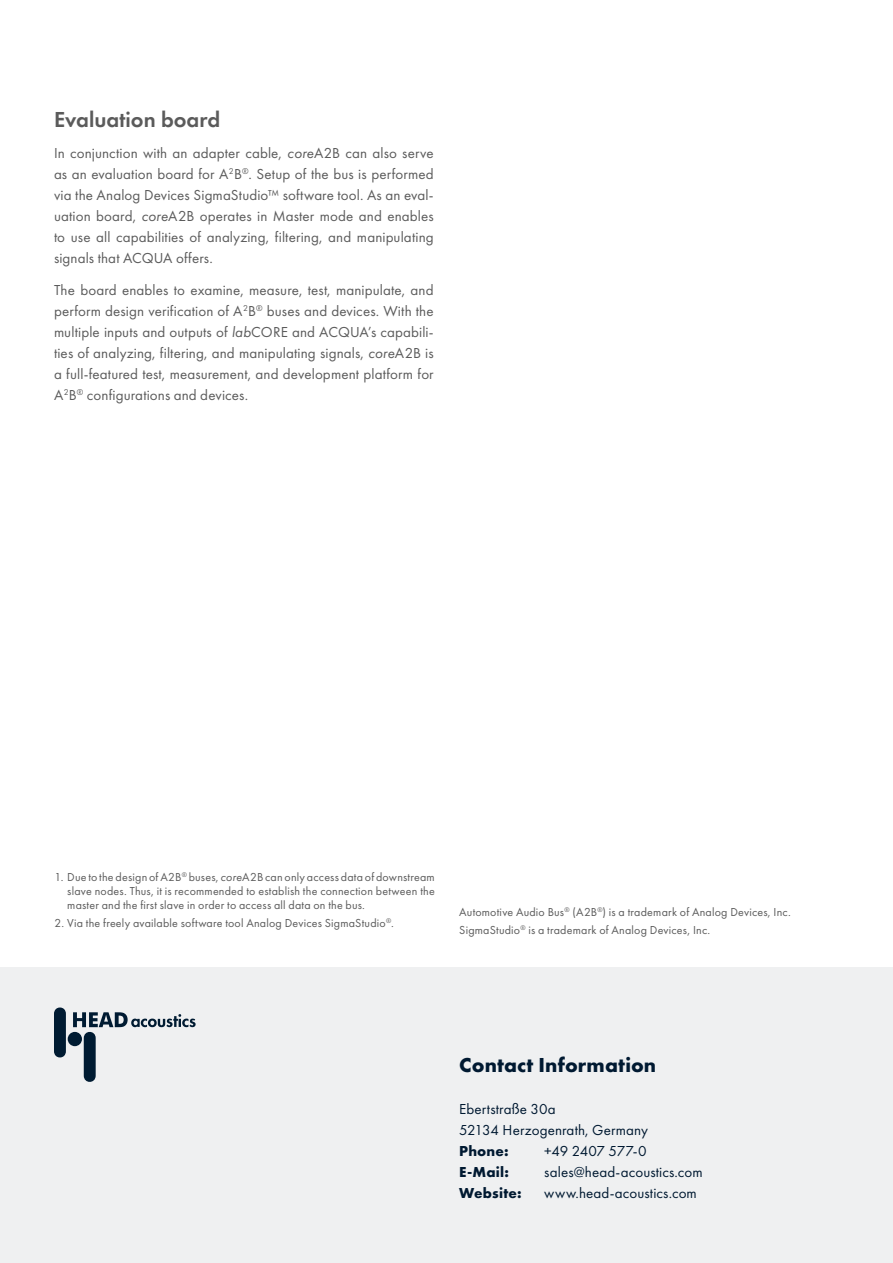
<style>
.page{position:relative;width:893px;height:1263px;background:#fff}
.page>*{position:absolute;margin:0;border:0;box-sizing:border-box;transform-origin:0 0}
.Headline_EN_Ebene_3__Grau__Spaltenspanne{font:600 22.5px "Futura PT";color:#5b5b5b}
.t1{font:700 21px "Futura PT";letter-spacing:.01em;color:#001931}
.Details_Fliess_EN_einspaltig{font:15px/21px "Futura PT";letter-spacing:.005em;color:#5b5b5b;text-align:justify}
.t2{font:15px/21px "Futura PT";letter-spacing:.01em;color:#001931}
.t3{font:700 15px "Futura PT";letter-spacing:.015em;color:#001931}
.t4{font:15px "Futura PT";letter-spacing:-.015em;color:#001931}
.Disclaimer_EN{font:12px/14px "Futura PT";letter-spacing:.015em;color:#5b5b5b;text-align:justify}
.s1{font-style:italic}
</style>
<div class="page">
<div style="left:0;top:967px;width:893px;height:296px;background:#eff0f1"></div>
<svg style="left:54px;top:1007px;width:12px;height:51px"></svg>
<div style="left:68px;top:1032px;width:14px;height:14px;background:#001b32;border-radius:50%"></div>
<svg style="left:73px;top:1012px;width:123px;height:70px"></svg>
<p class="Headline_EN_Ebene_3__Grau__Spaltenspanne" style="left:54px;top:105px;width:168px">Evaluation board</p>
<p class="Details_Fliess_EN_einspaltig" style="left:54px;top:143px;width:381px">In conjunction with an adapter cable, <span class="s1">core</span>A2B can also serve as an evaluation board for A<sup>2</sup>B<sup>®</sup>. Setup of the bus is performed via the Analog Devices SigmaStudio™ software tool. As an eval&shy;uation board, <span class="s1">core</span>A2B operates in Master mode and enables to use all capabilities of analyzing, filtering, and manipulating signals that ACQUA offers.</p>
<p class="Details_Fliess_EN_einspaltig" style="left:54px;top:279px;width:381px">The board enables to examine, measure, test, manipulate, and perform design verification of A<sup>2</sup>B<sup>®</sup> buses and devices. With the multiple inputs and outputs of <span class="s1">lab</span>CORE and ACQUA’s capabili&shy;ties of analyzing, filtering, and manipulating signals, <span class="s1">core</span>A2B is a full-featured test, measurement, and development platform for A<sup>2</sup>B<sup>®</sup> configurations and devices.</p>
<p class="Disclaimer_EN" style="left:67px;top:870px;width:369px;text-indent:-13px">1. Due to the design of A2B<sup>®</sup> buses, <span class="s1">core</span>A2B can only access data of downstream slave nodes. Thus, it is recommended to establish the connection between the master and the first slave in order to access all data on the bus.</p>
<p class="Disclaimer_EN" style="left:54px;top:916px;width:341px">2. Via the freely available software tool Analog Devices SigmaStudio<sup>®</sup>.</p>
<p class="Disclaimer_EN" style="left:459px;top:905px;width:333px">Automotive Audio Bus<sup>®</sup> (A2B<sup>®</sup>) is a trademark of Analog Devices, Inc.</p>
<p class="Disclaimer_EN" style="left:459px;top:923px;width:253px">SigmaStudio<sup>®</sup> is a trademark of Analog Devices, Inc.</p>
<h2 class="t1" style="left:459px;top:1051px;width:198px">Contact Information</h2>
<p class="t2" style="left:459px;top:1098px;width:190px">Ebertstraße 30a<br>52134 Herzogenrath, Germany</p>
<p class="t3" style="left:459px;top:1141px;width:51px">Phone:</p>
<p class="t4" style="left:544px;top:1142px;width:104px">+49 2407 577-0</p>
<p class="t3" style="left:459px;top:1162px;width:51px">E-Mail:</p>
<p class="t2" style="left:544px;top:1161px;width:160px">sales@head-acoustics.com</p>
<p class="t3" style="left:459px;top:1183px;width:64px">Website:</p>
<p class="t2" style="left:544px;top:1182px;width:154px">www.head-acoustics.com</p>
</div>
